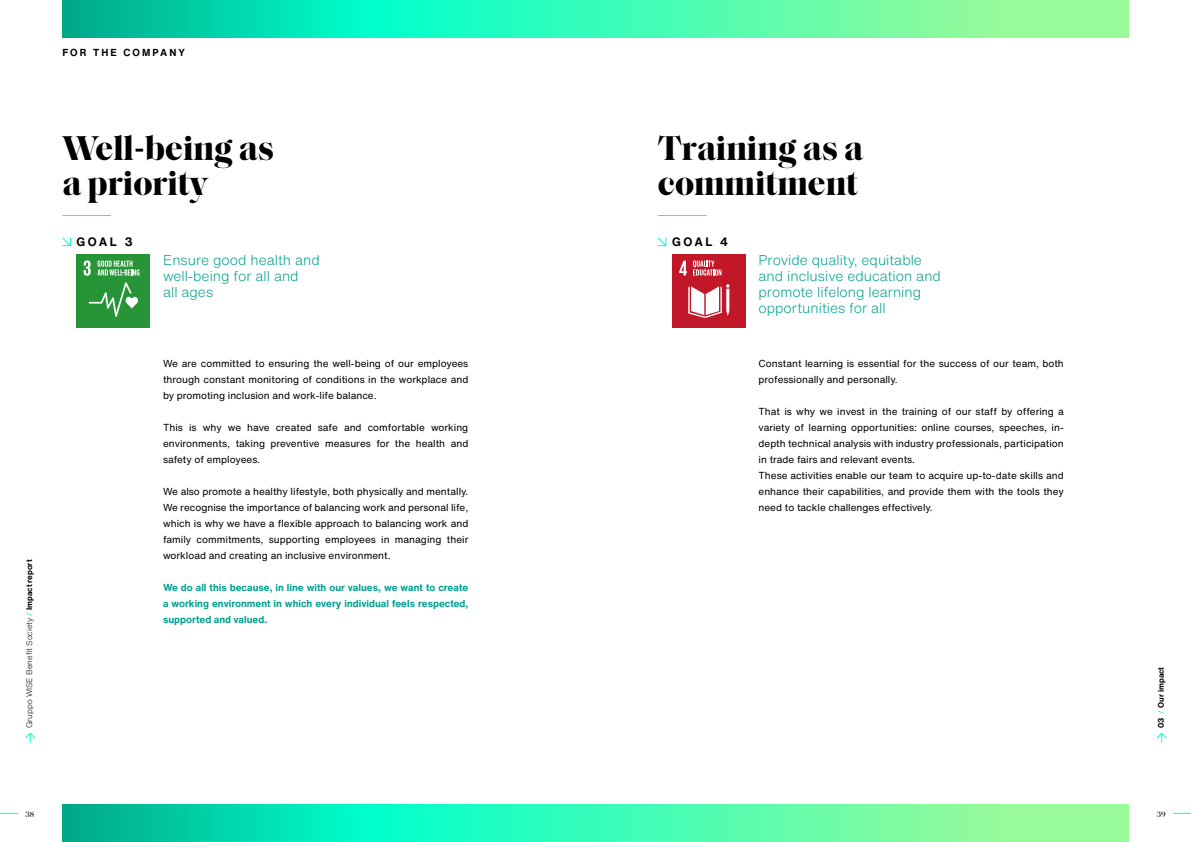
<style>
.page{position:relative;width:1191px;height:842px;background:#fff}
.page>*{position:absolute;margin:0;border:0;box-sizing:border-box;transform-origin:0 0}
.t1{font:700 35px/35px "Saol Display";color:#000}
.t2{font:300 14px/16px "Helvetica Now Text";color:#009e90}
.t3{font:700 12px "Helvetica Now Text";letter-spacing:.2em;color:#000}
.t4{font:10px/16px "Helvetica Now Text";color:#000;text-align:justify}
.t5{font:700 10px/16px "Helvetica Now Text";color:#009e90;text-align:justify}
.t6{font:700 10px "Helvetica Now Text";letter-spacing:.21em;color:#000}
.t7{font:300 8px "Helvetica Now Text";color:#000}
.t8{font:700 8px "Helvetica Now Text";color:#000}
.t9{font:500 8px "Saol Display";color:#000}
.s1{font-weight:400;color:#00ffcd}
.s2{font-weight:700}
</style>
<div class="page">
<svg style="left:0;top:813px;width:18px;height:1px"></svg>
<svg style="left:1172px;top:813px;width:19px;height:1px"></svg>
<svg style="left:25px;top:733px;width:11px;height:10px"></svg>
<svg style="left:1156px;top:733px;width:11px;height:10px"></svg>
<svg style="left:62px;top:0;width:1066px;height:37px;background:#3ff0ad"></svg>
<svg style="left:62px;top:805px;width:1066px;height:37px;background:#3ff0ad"></svg>
<svg style="left:62px;top:237px;width:9px;height:9px"></svg>
<svg style="left:657px;top:237px;width:9px;height:9px"></svg>
<hr style="left:62px;top:215px;width:49px;height:1px;background:#00ffcd">
<hr style="left:658px;top:215px;width:48px;height:1px;background:#00ffcd">
<div style="left:77px;top:254px;width:73px;height:74px;background:#289438"></div>
<svg style="left:84px;top:260px;width:7px;height:16px"></svg>
<svg style="left:89px;top:282px;width:49px;height:35px"></svg>
<svg style="left:97px;top:261px;width:42px;height:15px"></svg>
<div style="left:672px;top:254px;width:73px;height:74px;background:#c11728"></div>
<svg style="left:679px;top:261px;width:8px;height:14px"></svg>
<svg style="left:688px;top:284px;width:41px;height:34px"></svg>
<svg style="left:693px;top:261px;width:28px;height:15px"></svg>
<p class="t6" style="left:62px;top:45px;width:124px">FOR THE COMPANY</p>
<h1 class="t1" style="left:62px;top:128px;width:213px">Well-being as a priority</h1>
<h1 class="t1" style="left:658px;top:128px;width:207px">Training as a commitment</h1>
<p class="t3" style="left:77px;top:233px;width:58px">GOAL 3</p>
<p class="t3" style="left:672px;top:233px;width:58px">GOAL 4</p>
<p class="t7" style="left:23px;top:728px;width:170px;rotate:-90deg">Gruppo WISE Benefit Society <span class="s1">/</span> <span class="s2">Impact report</span></p>
<h2 class="t2" style="left:163px;top:252px;width:158px">Ensure good health and well-being for all and<br>all ages</h2>
<h2 class="t2" style="left:758px;top:252px;width:184px">Provide quality, equitable and inclusive education and promote lifelong learning opportunities for all</h2>
<p class="t4" style="left:163px;top:355px;width:307px">We are committed to ensuring the well-being of our employees through constant monitoring of conditions in the workplace and by promoting inclusion and work-life balance.</p>
<p class="t4" style="left:163px;top:419px;width:307px">This is why we have created safe and comfortable working environments, taking preventive measures for the health and safety of employees.</p>
<p class="t4" style="left:163px;top:483px;width:307px">We also promote a healthy lifestyle, both physically and mentally.<br>We recognise the importance of balancing work and personal life, which is why we have a flexible approach to balancing work and family commitments, supporting employees in managing their workload and creating an inclusive environment.</p>
<p class="t5" style="left:163px;top:579px;width:307px">We do all this because, in line with our values, we want to create a working environment in which every individual feels respected, supported and valued.</p>
<p class="t4" style="left:758px;top:355px;width:307px">Constant learning is essential for the success of our team, both professionally and personally.</p>
<p class="t4" style="left:758px;top:403px;width:307px;text-align:left">That is why we invest in the training of our staff by offering a variety of learning opportunities: online courses, speeches, in&shy;depth technical analysis with industry professionals, participation in trade fairs and relevant events.<br>These activities enable our team to acquire up-to-date skills and enhance their capabilities, and provide them with the tools they need to tackle challenges effectively.</p>
<p class="t8" style="left:1154px;top:728px;width:63px;rotate:-90deg">03 <span class="s1">/</span> Our impact</p>
<p class="t9" style="left:25px;top:808px;width:10px">38</p>
<p class="t9" style="left:1156px;top:808px;width:10px">39</p>
</div>
